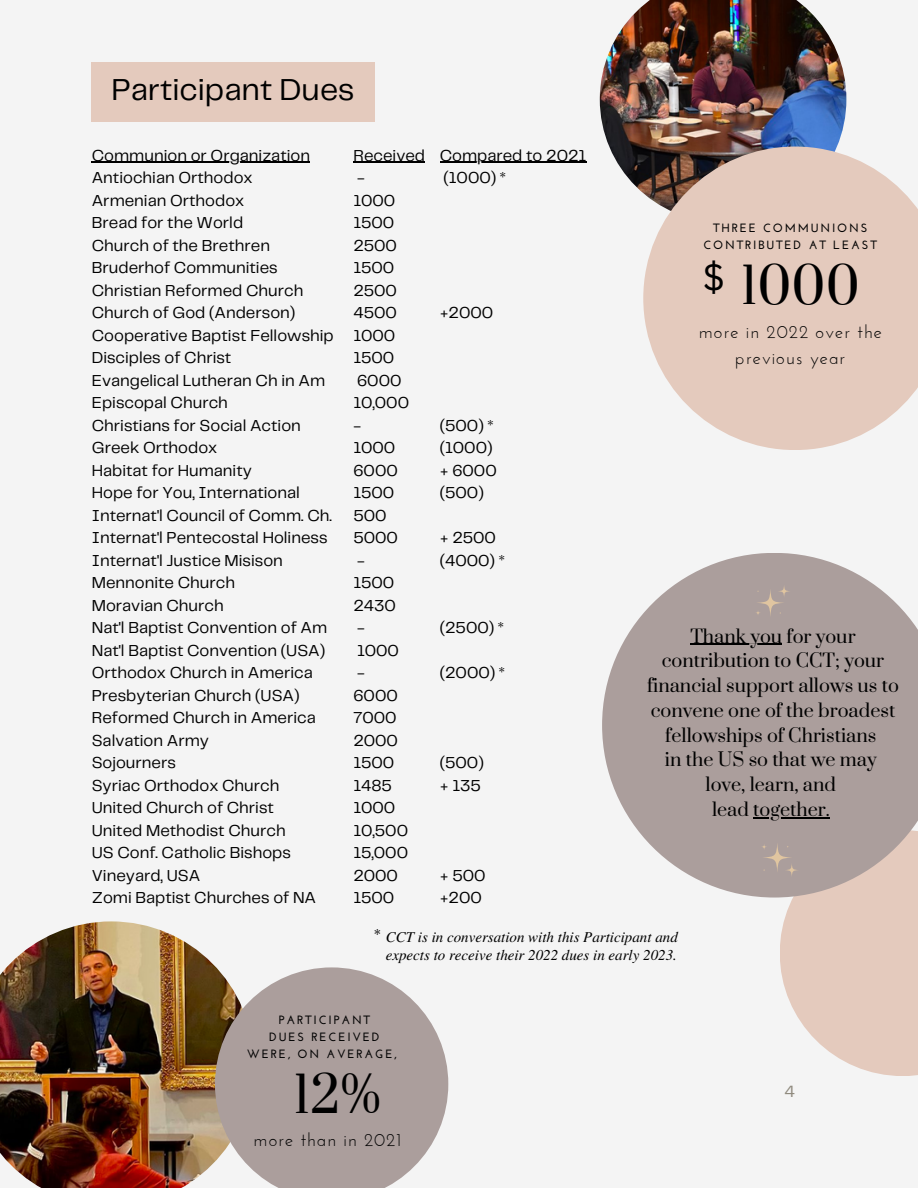
<style>
.page{position:relative;width:918px;height:1188px;background:#f4f4f4}
.page>*{position:absolute;margin:0;border:0;box-sizing:border-box;transform-origin:0 0}
.t1{font:48.9px "Prata";color:#000}
.t2{font:36px "Canva Sans";color:#000}
.t3{font:31.5px "Telegraf";color:#000}
.t4{font:18.3px/25.8px "Josefin Sans";letter-spacing:.05em;color:#000;text-align:center}
.t5{font:18px/24.8px "Prata";color:#000;text-align:center}
.t6{font:18px "Telegraf";color:#000}
.t7{font:16.95px "Telegraf";color:#8f8a7e}
.t8{font:16.5px/22.5px "Telegraf";color:#000}
.t9{font:italic 15px/18px "Te X Gyre Termes";color:#000}
.t10{font:700 12px/17px "Josefin Sans";letter-spacing:.15em;color:#000;text-align:center}
</style>
<div class="page">
<img style="left:0;top:921px;width:216px;height:267px">
<div style="left:92px;top:62px;width:282px;height:59px;background:#e4cabd"></div>
<img style="left:600px;top:0;width:246px;height:193px">
<svg style="left:643px;top:147px;width:275px;height:303px;fill:#e4cabd"></svg>
<hr style="left:92px;top:162px;width:218px;height:1px;background:#000">
<hr style="left:353px;top:162px;width:72px;height:1px;background:#000">
<hr style="left:440px;top:162px;width:146px;height:1px;background:#000">
<svg style="left:215px;top:967px;width:233px;height:221px;fill:#ab9e9c"></svg>
<div style="left:780px;top:830px;width:138px;height:246px;background:#e4cabd"></div>
<svg style="left:602px;top:553px;width:316px;height:345px;fill:#ab9e9c"></svg>
<svg style="left:755px;top:584px;width:36px;height:33px"></svg>
<svg style="left:761px;top:843px;width:38px;height:34px"></svg>
<hr style="left:690px;top:644px;width:92px;height:1px;background:#000">
<hr style="left:753px;top:817px;width:77px;height:1px;background:#000">
<h3 class="t3" style="left:111px;top:76px;width:245px">Participant Dues</h3>
<p class="t8" style="left:92px;top:145px;width:243px">Communion or Organization<br>Antiochian Orthodox<br>Armenian Orthodox<br>Bread for the World<br>Church of the Brethren<br>Bruderhof Communities<br>Christian Reformed Church<br>Church of God (Anderson)<br>Cooperative Baptist Fellowship<br>Disciples of Christ<br>Evangelical Lutheran Ch in Am<br>Episcopal Church<br>Christians for Social Action<br>Greek Orthodox<br>Habitat for Humanity<br>Hope for You, International<br>Internat'l Council of Comm. Ch.<br>Internat'l Pentecostal Holiness<br>Internat'l Justice Misison<br>Mennonite Church<br>Moravian Church<br>Nat'l Baptist Convention of Am<br>Nat'l Baptist Convention (USA)<br>Orthodox Church in America<br>Presbyterian Church (USA)<br>Reformed Church in America<br>Salvation Army<br>Sojourners<br>Syriac Orthodox Church<br>United Church of Christ<br>United Methodist Church<br>US Conf. Catholic Bishops<br>Vineyard, USA<br>Zomi Baptist Churches of NA</p>
<p class="t8" style="left:353px;top:145px;width:73px">Received -<br>1000<br>1500<br>2500<br>1500<br>2500<br>4500<br>1000<br>1500<br>6000<br>10,000<br>-<br>1000<br>6000<br>1500<br>500<br>5000<br>-<br>1500<br>2430<br>-<br>1000<br>-<br>6000<br>7000<br>2000<br>1500<br>1485<br>1000<br>10,500<br>15,000<br>2000<br>1500</p>
<p class="t8" style="left:440px;top:145px;width:148px">Compared to 2021 (1000) *</p>
<p class="t8" style="left:440px;top:302px;width:55px">+2000</p>
<p class="t8" style="left:440px;top:415px;width:59px">(500) * (1000) + 6000 (500)</p>
<p class="t8" style="left:440px;top:527px;width:67px">+ 2500 (4000) *</p>
<p class="t8" style="left:440px;top:617px;width:66px">(2500) *</p>
<p class="t8" style="left:440px;top:662px;width:67px">(2000) *</p>
<p class="t8" style="left:440px;top:752px;width:46px">(500) + 135</p>
<p class="t8" style="left:440px;top:865px;width:47px">+ 500 +200</p>
<p class="t10" style="left:703px;top:221px;width:175px">THREE COMMUNIONS<br>CONTRIBUTED AT LEAST</p>
<h2 class="t2" style="left:703px;top:251px;width:23px">$</h2>
<h1 class="t1" style="left:741px;top:255px;width:121px">1000</h1>
<p class="t4" style="left:699px;top:320px;width:185px">more in 2022 over the previous year</p>
<p class="t5" style="left:647px;top:625px;width:253px">Thank you for your contribution to CCT; your financial support allows us to convene one of the broadest fellowships of Christians<br>in the US so that we may love, learn, and<br>lead together.</p>
<p class="t6" style="left:374px;top:928px;width:8px">*</p>
<p class="t9" style="left:386px;top:927px;width:294px">CCT is in conversation with this Participant and expects to receive their 2022 dues in early 2023.</p>
<p class="t10" style="left:247px;top:1012px;width:151px">PARTICIPANT<br>DUES RECEIVED<br>WERE, ON AVERAGE,</p>
<h1 class="t1" style="left:293px;top:1064px;width:89px">12%</h1>
<p class="t4" style="left:253px;top:1129px;width:149px">more than in 2021</p>
<p class="t7" style="left:784px;top:1084px;width:12px">4</p>
</div>
